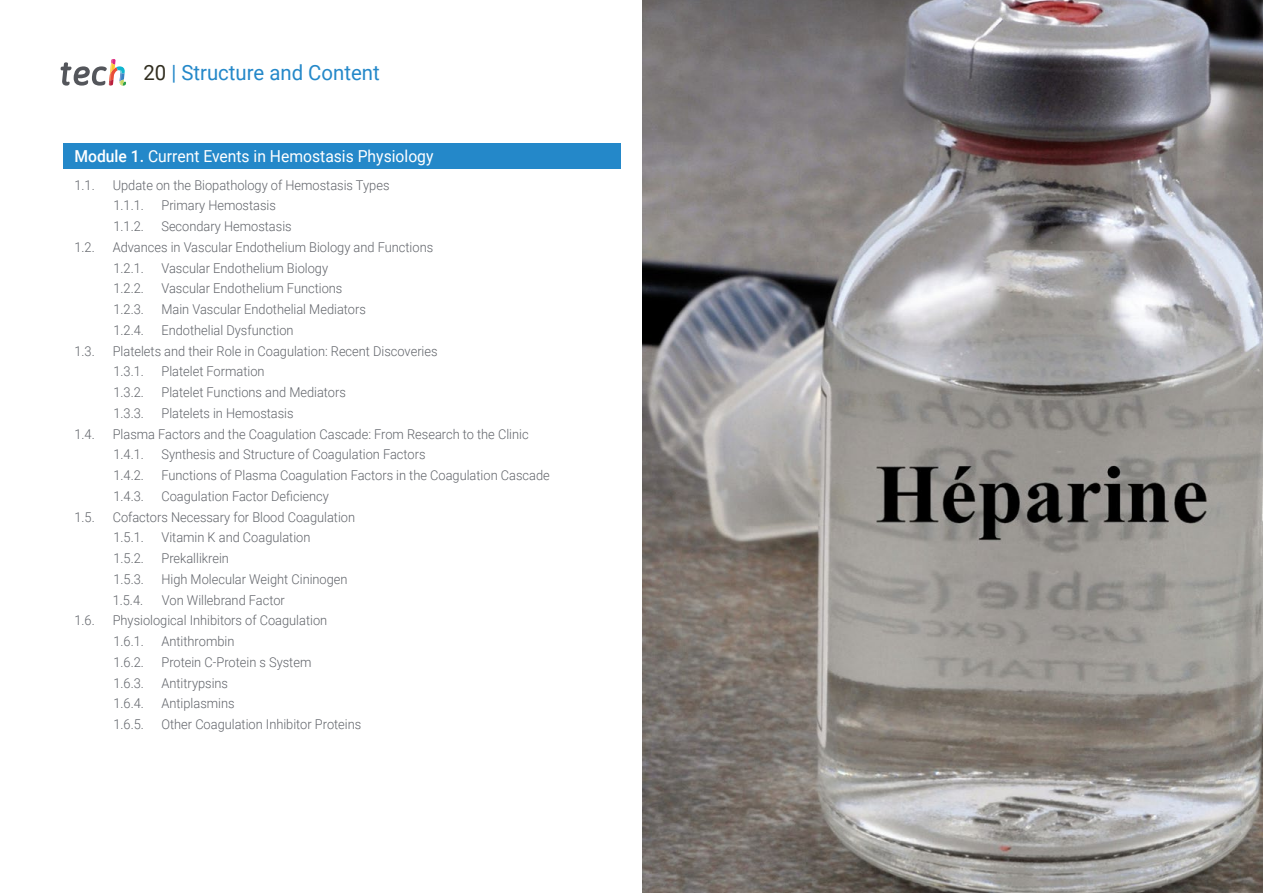
<style>
.page{position:relative;width:1263px;height:893px;background:#fff}
.page>*{position:absolute;margin:0;border:0;box-sizing:border-box;transform-origin:0 0}
.t1{font:21px "Roboto";color:#2488c9}
.t2{font:16.5px "Roboto";color:#fff;scale:.95 1}
.t3{font:300 13.5px/20.7px "Roboto";color:#61646a;scale:.95 1}
.s1{color:#312e20}
.s2{font-weight:500}
</style>
<div class="page">
<div style="left:63px;top:144px;width:558px;height:25px;background:#2488c9"></div>
<img style="left:642px;top:0;width:621px;height:893px">
<svg style="left:61px;top:59px;width:65px;height:27px"></svg>
<h1 class="t1" style="left:144px;top:57px;width:238px"><span class="s1">20</span> | Structure and Content</h1>
<p class="t2" style="left:74px;top:145px;width:379px"><span class="s2">Module 1.</span> Current Events in Hemostasis Physiology</p>
<p class="t3" style="left:74px;top:174px;width:23px">1.1.</p>
<p class="t3" style="left:113px;top:174px;width:293px">Update on the Biopathology of Hemostasis Types<br>1.1.1.</p>
<p class="t3" style="left:161px;top:195px;width:122px">Primary Hemostasis</p>
<p class="t3" style="left:113px;top:215px;width:34px">1.1.2.</p>
<p class="t3" style="left:161px;top:215px;width:139px">Secondary Hemostasis</p>
<p class="t3" style="left:74px;top:236px;width:23px">1.2.</p>
<p class="t3" style="left:113px;top:236px;width:339px">Advances in Vascular Endothelium Biology and Functions<br>1.2.1.</p>
<p class="t3" style="left:161px;top:257px;width:177px">Vascular Endothelium Biology</p>
<p class="t3" style="left:113px;top:278px;width:34px">1.2.2.</p>
<p class="t3" style="left:161px;top:278px;width:192px">Vascular Endothelium Functions</p>
<p class="t3" style="left:113px;top:298px;width:34px">1.2.3.</p>
<p class="t3" style="left:161px;top:298px;width:217px">Main Vascular Endothelial Mediators</p>
<p class="t3" style="left:113px;top:319px;width:34px">1.2.4.</p>
<p class="t3" style="left:161px;top:319px;width:141px">Endothelial Dysfunction</p>
<p class="t3" style="left:74px;top:340px;width:23px">1.3.</p>
<p class="t3" style="left:113px;top:340px;width:344px">Platelets and their Role in Coagulation: Recent Discoveries<br>1.3.1.</p>
<p class="t3" style="left:161px;top:361px;width:110px">Platelet Formation</p>
<p class="t3" style="left:113px;top:381px;width:34px">1.3.2.</p>
<p class="t3" style="left:161px;top:381px;width:196px">Platelet Functions and Mediators</p>
<p class="t3" style="left:113px;top:402px;width:34px">1.3.3.</p>
<p class="t3" style="left:161px;top:402px;width:141px">Platelets in Hemostasis</p>
<p class="t3" style="left:74px;top:423px;width:23px">1.4.</p>
<p class="t3" style="left:113px;top:423px;width:439px">Plasma Factors and the Coagulation Cascade: From Research to the Clinic<br>1.4.1.</p>
<p class="t3" style="left:161px;top:444px;width:279px">Synthesis and Structure of Coagulation Factors</p>
<p class="t3" style="left:113px;top:464px;width:34px">1.4.2.</p>
<p class="t3" style="left:161px;top:464px;width:410px">Functions of Plasma Coagulation Factors in the Coagulation Cascade</p>
<p class="t3" style="left:113px;top:485px;width:34px">1.4.3.</p>
<p class="t3" style="left:161px;top:485px;width:178px">Coagulation Factor Deficiency</p>
<p class="t3" style="left:74px;top:506px;width:23px">1.5.</p>
<p class="t3" style="left:113px;top:506px;width:257px">Cofactors Necessary for Blood Coagulation<br>1.5.1.</p>
<p class="t3" style="left:161px;top:527px;width:158px">Vitamin K and Coagulation</p>
<p class="t3" style="left:113px;top:547px;width:34px">1.5.2.</p>
<p class="t3" style="left:161px;top:547px;width:73px">Prekallikrein</p>
<p class="t3" style="left:113px;top:568px;width:34px">1.5.3.</p>
<p class="t3" style="left:161px;top:568px;width:197px">High Molecular Weight Cininogen</p>
<p class="t3" style="left:113px;top:589px;width:34px">1.5.4.</p>
<p class="t3" style="left:162px;top:589px;width:131px">Von Willebrand Factor</p>
<p class="t3" style="left:74px;top:610px;width:23px">1.6.</p>
<p class="t3" style="left:113px;top:610px;width:227px">Physiological Inhibitors of Coagulation<br>1.6.1.</p>
<p class="t3" style="left:161px;top:630px;width:78px">Antithrombin</p>
<p class="t3" style="left:113px;top:651px;width:34px">1.6.2.</p>
<p class="t3" style="left:161px;top:651px;width:159px">Protein C-Protein s System</p>
<p class="t3" style="left:113px;top:672px;width:34px">1.6.3.</p>
<p class="t3" style="left:161px;top:672px;width:72px">Antitrypsins</p>
<p class="t3" style="left:113px;top:693px;width:34px">1.6.4.</p>
<p class="t3" style="left:161px;top:693px;width:79px">Antiplasmins</p>
<p class="t3" style="left:113px;top:713px;width:34px">1.6.5.</p>
<p class="t3" style="left:161px;top:713px;width:212px">Other Coagulation Inhibitor Proteins</p>
</div>
